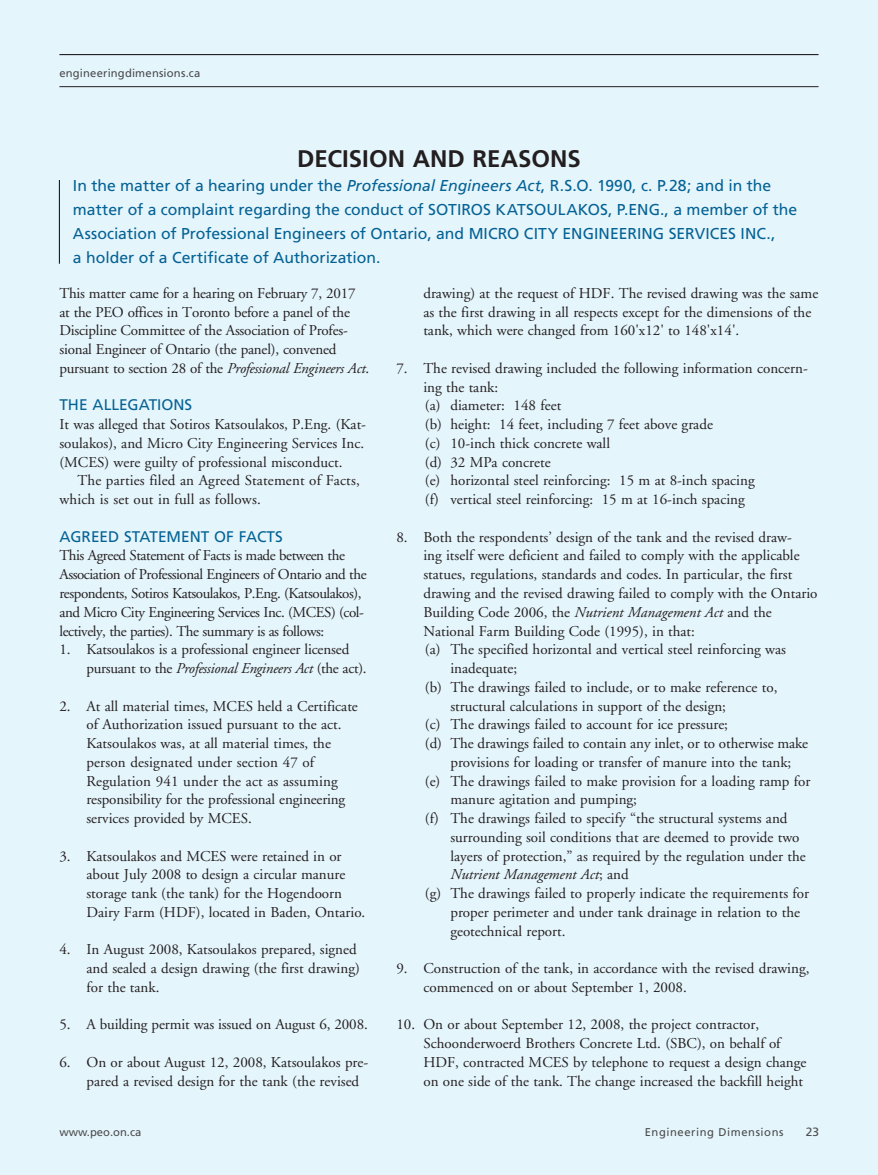
<style>
.page{position:relative;width:878px;height:1175px;background:#fff}
.page>*{position:absolute;margin:0;border:0;box-sizing:border-box;transform-origin:0 0}
.t1{font:700 24px "Frutiger";color:#231f20}
.t2{font:15.75px/24px "Frutiger";color:#046294}
.t3{font:15.3px "Frutiger";color:#046294}
.t4{font:15px/18.8px "Adobe Garamond";color:#231f20}
.t5{font:15px/18.8px "Adobe Garamond";letter-spacing:-.03em;color:#231f20}
.t6{font:italic 15px "Adobe Garamond";color:#231f20}
.t7{font:12px "Frutiger";color:#4b4c4d}
.t8{font:11.25px "Frutiger";letter-spacing:.02em;color:#4b4c4d}
.t9{font:11.25px "Frutiger";letter-spacing:.05em;color:#4b4c4d}
.t10{font:11.25px "Frutiger";color:#4b4c4d}
.s1{font-style:italic}
.s2{font-style:normal}
</style>
<div class="page">
<div style="left:0;top:0;width:878px;height:1174px;background:#e5f5fc"></div>
<hr style="left:59px;top:54px;width:759px;height:1px;background:#231f20">
<hr style="left:59px;top:86px;width:759px;height:1px;background:#231f20">
<hr style="left:59px;top:180px;width:1px;height:84px;background:#231f20">
<p class="t8" style="left:59px;top:67px;width:142px">engineeringdimensions.ca</p>
<p class="t1" style="left:297px;top:144px;width:285px">DECISION AND REASONS</p>
<p class="t2" style="left:73px;top:173px;width:725px">In the matter of a hearing under the <span class="s1">Professional Engineers Act</span>, R.S.O. 1990, c. P.28; and in the matter of a complaint regarding the conduct of SOTIROS KATSOULAKOS, P.ENG., a member of the Association of Professional Engineers of Ontario, and MICRO CITY ENGINEERING SERVICES INC.,<br>a holder of a Certificate of Authorization.</p>
<p class="t4" style="left:59px;top:284px;width:311px">This matter came for a hearing on February 7, 2017 at the PEO offices in Toronto before a panel of the Discipline Committee of the Association of Profes&shy;sional Engineer of Ontario (the panel), convened pursuant to section 28 of the <span class="s1">Professional Engineers Act</span>.</p>
<p class="t3" style="left:59px;top:396px;width:134px">THE ALLEGATIONS</p>
<p class="t4" style="left:59px;top:415px;width:308px">It was alleged that Sotiros Katsoulakos, P.Eng. (Kat-</p>
<p class="t4" style="left:59px;top:434px;width:306px">soulakos), and Micro City Engineering Services Inc.</p>
<p class="t4" style="left:59px;top:453px;width:284px">(MCES) were guilty of professional misconduct.</p>
<p class="t4" style="left:77px;top:472px;width:284px">The parties filed an Agreed Statement of Facts,</p>
<p class="t4" style="left:59px;top:490px;width:203px">which is set out in full as follows.</p>
<p class="t3" style="left:59px;top:527px;width:225px">AGREED STATEMENT OF FACTS</p>
<p class="t5" style="left:59px;top:547px;width:309px">This Agreed Statement of Facts is made between the Association of Professional Engineers of Ontario and the respondents, Sotiros Katsoulakos, P.Eng. (Katsoulakos), and Micro City Engineering Services Inc. (MCES) (col&shy;lectively, the parties). The summary is as follows:</p>
<p class="t4" style="left:86px;top:640px;width:282px;text-indent:-27px">1. Katsoulakos is a professional engineer licensed pursuant to the <span class="s1">Professional Engineers Act</span> (the act).</p>
<p class="t4" style="left:86px;top:697px;width:273px;text-indent:-27px">2. At all material times, MCES held a Certificate of Authorization issued pursuant to the act.<br>Katsoulakos was, at all material times, the person designated under section 47 of Regulation 941 under the act as assuming responsibility for the professional engineering services provided by MCES.</p>
<p class="t4" style="left:86px;top:847px;width:280px;text-indent:-27px">3. Katsoulakos and MCES were retained in or about July 2008 to design a circular manure storage tank (the tank) for the Hogendoorn Dairy Farm (HDF), located in Baden, Ontario.</p>
<p class="t4" style="left:86px;top:940px;width:275px;text-indent:-27px">4. In August 2008, Katsoulakos prepared, signed and sealed a design drawing (the first drawing) for the tank.</p>
<p class="t4" style="left:59px;top:1015px;width:310px">5. A building permit was issued on August 6, 2008.</p>
<p class="t4" style="left:86px;top:1053px;width:283px;text-indent:-27px">6. On or about August 12, 2008, Katsoulakos pre&shy;pared a revised design for the tank (the revised</p>
<p class="t4" style="left:423px;top:284px;width:396px">drawing) at the request of HDF. The revised drawing was the same as the first drawing in all respects except for the dimensions of the tank, which were changed from 160'x12' to 148'x14'.</p>
<p class="t4" style="left:423px;top:359px;width:386px;text-indent:-27px">7. The revised drawing included the following information concern&shy;ing the tank:<br>(a) diameter: 148 feet<br>(b) height: 14 feet, including 7 feet above grade<br>(c) 10-inch thick concrete wall<br>(d) 32 MPa concrete<br>(e) horizontal steel reinforcing: 15 m at 8-inch spacing<br>(f) vertical steel reinforcing: 15 m at 16-inch spacing</p>
<p class="t4" style="left:396px;top:528px;width:397px">8. Both the respondents’ design of the tank and the revised draw-</p>
<p class="t4" style="left:423px;top:547px;width:378px">ing itself were deficient and failed to comply with the applicable</p>
<p class="t4" style="left:423px;top:565px;width:370px">statues, regulations, standards and codes. In particular, the first</p>
<p class="t4" style="left:423px;top:584px;width:395px">drawing and the revised drawing failed to comply with the Ontario</p>
<p class="t4" style="left:423px;top:603px;width:350px">Building Code 2006, the <span class="s1">Nutrient Management Act</span> and the</p>
<p class="t4" style="left:423px;top:622px;width:273px">National Farm Building Code (1995), in that:</p>
<p class="t4" style="left:425px;top:640px;width:363px">(a) The specified horizontal and vertical steel reinforcing was</p>
<p class="t4" style="left:450px;top:659px;width:68px">inadequate;</p>
<p class="t4" style="left:425px;top:678px;width:354px">(b) The drawings failed to include, or to make reference to,</p>
<p class="t4" style="left:450px;top:697px;width:277px">structural calculations in support of the design;</p>
<p class="t4" style="left:425px;top:715px;width:304px">(c) The drawings failed to account for ice pressure;</p>
<p class="t4" style="left:425px;top:734px;width:385px">(d) The drawings failed to contain any inlet, or to otherwise make</p>
<p class="t4" style="left:450px;top:753px;width:342px">provisions for loading or transfer of manure into the tank;</p>
<p class="t4" style="left:425px;top:772px;width:387px">(e) The drawings failed to make provision for a loading ramp for</p>
<p class="t4" style="left:450px;top:790px;width:188px">manure agitation and pumping;</p>
<p class="t4" style="left:425px;top:809px;width:364px">(f) The drawings failed to specify “the structural systems and</p>
<p class="t4" style="left:450px;top:828px;width:351px">surrounding soil conditions that are deemed to provide two</p>
<p class="t4" style="left:450px;top:847px;width:357px">layers of protection,” as required by the regulation under the</p>
<p class="t6" style="left:450px;top:866px;width:180px">Nutrient Management Act<span class="s2">; and</span></p>
<p class="t4" style="left:425px;top:884px;width:386px">(g) The drawings failed to properly indicate the requirements for</p>
<p class="t4" style="left:450px;top:903px;width:351px">proper perimeter and under tank drainage in relation to the</p>
<p class="t4" style="left:450px;top:922px;width:117px">geotechnical report.</p>
<p class="t4" style="left:423px;top:959px;width:387px;text-indent:-27px">9. Construction of the tank, in accordance with the revised drawing, commenced on or about September 1, 2008.</p>
<p class="t4" style="left:423px;top:1015px;width:384px;text-indent:-27px">10. On or about September 12, 2008, the project contractor, Schoonderwoerd Brothers Concrete Ltd. (SBC), on behalf of HDF, contracted MCES by telephone to request a design change on one side of the tank. The change increased the backfill height</p>
<p class="t10" style="left:59px;top:1125px;width:83px">www.peo.on.ca</p>
<p class="t9" style="left:644px;top:1125px;width:140px">Engineering Dimensions</p>
<p class="t7" style="left:805px;top:1124px;width:15px">23</p>
</div>
